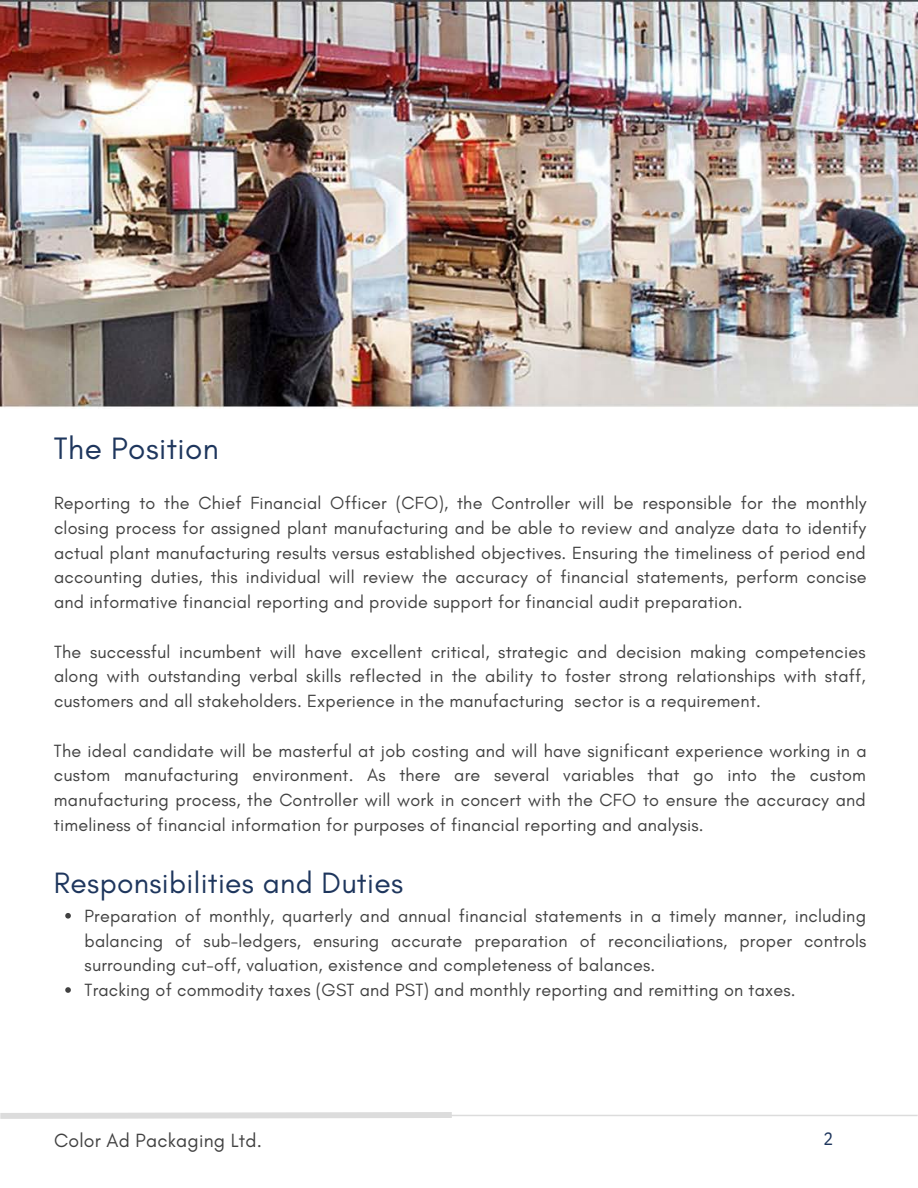
<style>
.page{position:relative;width:918px;height:1188px;background:#fff}
.page>*{position:absolute;margin:0;border:0;box-sizing:border-box;transform-origin:0 0}
.t1{font:31.5px "Glacial Indifference";letter-spacing:.015em;color:#1e365d}
.t2{font:30px "Glacial Indifference";letter-spacing:.01em;color:#1e365d}
.t3{font:19.5px "Glacial Indifference";letter-spacing:.01em;color:#414141}
.t4{font:18px/24.8px "Glacial Indifference";letter-spacing:.01em;color:#414141;text-align:justify}
.t5{font:18px "IBM Plex Sans Cond";color:#1e365d}
</style>
<div class="page">
<svg style="left:0;top:1112px;width:918px;height:7px"></svg>
<img style="left:0;top:0;width:918px;height:408px">
<svg style="left:65px;top:913px;width:6px;height:6px"></svg>
<svg style="left:65px;top:987px;width:6px;height:6px"></svg>
<h1 class="t1" style="left:54px;top:429px;width:166px">The Position</h1>
<p class="t4" style="left:54px;top:490px;width:814px">Reporting to the Chief Financial Officer (CFO), the Controller will be responsible for the monthly closing process for assigned plant manufacturing and be able to review and analyze data to identify actual plant manufacturing results versus established objectives. Ensuring the timeliness of period end accounting duties, this individual will review the accuracy of financial statements, perform concise and informative financial reporting and provide support for financial audit preparation.</p>
<p class="t4" style="left:54px;top:639px;width:813px">The successful incumbent will have excellent critical, strategic and decision making competencies along with outstanding verbal skills reflected in the ability to foster strong relationships with staff, customers and all stakeholders. Experience in the manufacturing sector is a requirement.</p>
<p class="t4" style="left:54px;top:738px;width:814px">The ideal candidate will be masterful at job costing and will have significant experience working in a custom manufacturing environment. As there are several variables that go into the custom manufacturing process, the Controller will work in concert with the CFO to ensure the accuracy and timeliness of financial information for purposes of financial reporting and analysis.</p>
<h2 class="t2" style="left:54px;top:864px;width:351px">Responsibilities and Duties</h2>
<p class="t4" style="left:85px;top:903px;width:783px;text-align:left">Preparation of monthly, quarterly and annual financial statements in a timely manner, including balancing of sub-ledgers, ensuring accurate preparation of reconciliations, proper controls surrounding cut-off, valuation, existence and completeness of balances.<br>Tracking of commodity taxes (GST and PST) and monthly reporting and remitting on taxes.</p>
<p class="t3" style="left:54px;top:1128px;width:210px">Color Ad Packaging Ltd.</p>
<p class="t5" style="left:824px;top:1127px;width:11px">2</p>
</div>
